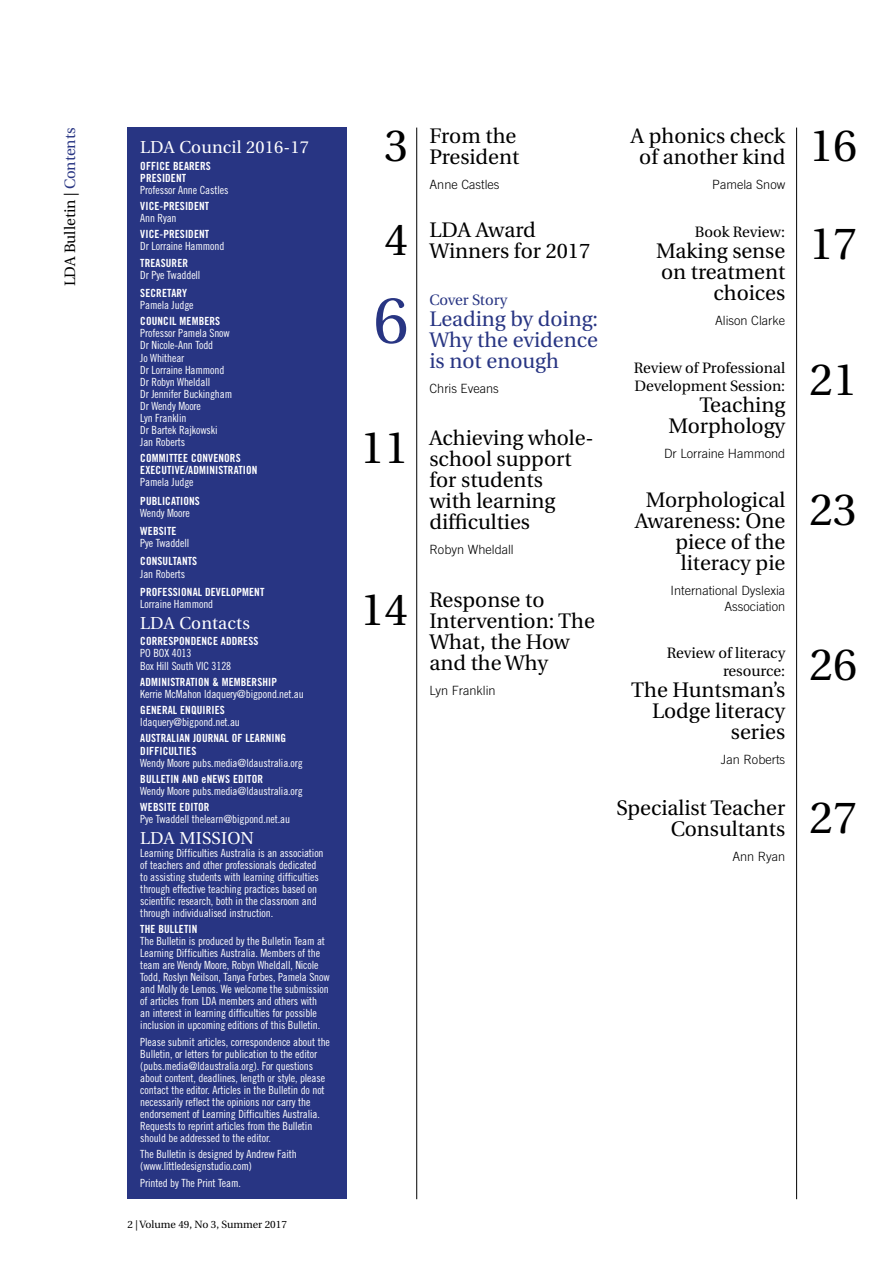
<style>
.page{position:relative;width:893px;height:1263px;background:#fff}
.page>*{position:absolute;margin:0;border:0;box-sizing:border-box;transform-origin:0 0}
.t1{font:66px "Utopia";color:#283583}
.t2{font:45px/93.6px "Utopia";color:#000}
.t3{font:21px/21px "Utopia";color:#000;text-align:right}
.t4{font:21px/21px "Utopia";color:#283583;text-align:justify}
.t5{font:17.25px "Utopia";letter-spacing:.01em;color:#fff}
.t6{font:15px/18px "Utopia";color:#000}
.t7{font:15px "Utopia";color:#283583}
.t8{font:300 12.75px/16.5px "Trade Gothic";color:#000;text-align:right}
.t9{font:11.25px/12px "Trade Gothic Cond Eighteen";letter-spacing:-.01em;color:#fff}
.t10{font:11.25px/12px "Trade Gothic Bold Cond Twenty";letter-spacing:.01em;color:#fff}
.t11{font:10.5px "Utopia";color:#000}
.s1{color:#283583}
</style>
<div class="page">
<hr style="left:416px;top:128px;width:1px;height:1071px;background:#000">
<hr style="left:796px;top:128px;width:1px;height:1071px;background:#000">
<div style="left:128px;top:128px;width:219px;height:1071px;background:#283583"></div>
<h3 class="t6" style="left:61px;top:286px;width:160px;rotate:-90deg">LDA Bulletin | <span class="s1">Contents</span></h3>
<h3 class="t3" style="left:429px;top:126px;width:91px;text-align:left">From the<br>President</h3>
<h2 class="t2" style="left:384px;top:100px;width:25px">3<br>4</h2>
<h3 class="t5" style="left:140px;top:138px;width:170px">LDA Council 2016-17</h3>
<p class="t10" style="left:140px;top:159px;width:72px">OFFICE BEARERS<br>PRESIDENT</p>
<p class="t9" style="left:140px;top:183px;width:90px">Professor Anne Castles</p>
<p class="t10" style="left:140px;top:200px;width:70px">VICE-PRESIDENT</p>
<p class="t9" style="left:140px;top:212px;width:38px">Ann Ryan</p>
<p class="t10" style="left:140px;top:228px;width:70px">VICE-PRESIDENT</p>
<p class="t9" style="left:140px;top:240px;width:86px">Dr Lorraine Hammond</p>
<p class="t10" style="left:140px;top:256px;width:49px">TREASURER</p>
<p class="t9" style="left:140px;top:268px;width:62px">Dr Pye Twaddell</p>
<p class="t10" style="left:140px;top:287px;width:48px">SECRETARY</p>
<p class="t9" style="left:140px;top:299px;width:55px">Pamela Judge</p>
<p class="t10" style="left:140px;top:315px;width:81px">COUNCIL MEMBERS</p>
<p class="t9" style="left:140px;top:327px;width:93px">Professor Pamela Snow<br>Dr Nicole-Ann Todd<br>Jo Whithear<br>Dr Lorraine Hammond<br>Dr Robyn Wheldall<br>Dr Jennifer Buckingham<br>Dr Wendy Moore<br>Lyn Franklin<br>Dr Bartek Rajkowski<br>Jan Roberts</p>
<p class="t10" style="left:140px;top:452px;width:119px">COMMITTEE CONVENORS<br>EXECUTIVE/ADMINISTRATION</p>
<p class="t9" style="left:140px;top:476px;width:55px">Pamela Judge</p>
<p class="t10" style="left:140px;top:494px;width:61px">PUBLICATIONS</p>
<p class="t9" style="left:140px;top:506px;width:51px">Wendy Moore</p>
<p class="t10" style="left:140px;top:525px;width:38px">WEBSITE</p>
<p class="t9" style="left:140px;top:537px;width:50px">Pye Twaddell</p>
<p class="t10" style="left:140px;top:555px;width:58px">CONSULTANTS</p>
<p class="t9" style="left:140px;top:567px;width:46px">Jan Roberts</p>
<p class="t10" style="left:140px;top:586px;width:126px">PROFESSIONAL DEVELOPMENT</p>
<p class="t9" style="left:140px;top:598px;width:74px">Lorraine Hammond</p>
<h3 class="t5" style="left:140px;top:614px;width:111px">LDA Contacts</h3>
<p class="t10" style="left:140px;top:635px;width:120px">CORRESPONDENCE ADDRESS</p>
<p class="t9" style="left:140px;top:647px;width:92px">PO BOX 4013<br>Box Hill South VIC 3128</p>
<p class="t10" style="left:140px;top:676px;width:138px">ADMINISTRATION &amp; MEMBERSHIP</p>
<p class="t9" style="left:140px;top:688px;width:165px">Kerrie McMahon ldaquery@bigpond.net.au</p>
<p class="t10" style="left:140px;top:704px;width:86px">GENERAL ENQUIRIES</p>
<p class="t9" style="left:140px;top:716px;width:101px">ldaquery@bigpond.net.au</p>
<p class="t10" style="left:140px;top:732px;width:147px">AUSTRALIAN JOURNAL OF LEARNING<br>DIFFICULTIES</p>
<p class="t9" style="left:140px;top:756px;width:164px">Wendy Moore pubs.media@ldaustralia.org</p>
<p class="t10" style="left:140px;top:773px;width:124px">BULLETIN AND eNEWS EDITOR</p>
<p class="t9" style="left:140px;top:785px;width:164px">Wendy Moore pubs.media@ldaustralia.org</p>
<p class="t10" style="left:140px;top:801px;width:71px">WEBSITE EDITOR</p>
<p class="t9" style="left:140px;top:813px;width:151px">Pye Twaddell thelearn@bigpond.net.au</p>
<h3 class="t5" style="left:140px;top:829px;width:115px">LDA MISSION</h3>
<p class="t9" style="left:140px;top:846px;width:185px">Learning Difficulties Australia is an association of teachers and other professionals dedicated to assisting students with learning difficulties through effective teaching practices based on scientific research, both in the classroom and through individualised instruction.</p>
<p class="t10" style="left:140px;top:923px;width:59px">THE BULLETIN</p>
<p class="t9" style="left:140px;top:935px;width:191px">The Bulletin is produced by the Bulletin Team at Learning Difficulties Australia. Members of the team are Wendy Moore, Robyn Wheldall, Nicole Todd, Roslyn Neilson, Tanya Forbes, Pamela Snow and Molly de Lemos. We welcome the submission of articles from LDA members and others with an interest in learning difficulties for possible inclusion in upcoming editions of this Bulletin.</p>
<p class="t9" style="left:140px;top:1035px;width:191px">Please submit articles, correspondence about the Bulletin, or letters for publication to the editor (pubs.media@ldaustralia.org). For questions about content, deadlines, length or style, please contact the editor. Articles in the Bulletin do not necessarily reflect the opinions nor carry the endorsement of Learning Difficulties Australia.<br>Requests to reprint articles from the Bulletin should be addressed to the editor.</p>
<p class="t9" style="left:140px;top:1148px;width:158px">The Bulletin is designed by Andrew Faith (www.littledesignstudio.com)</p>
<p class="t9" style="left:140px;top:1176px;width:102px">Printed by The Print Team.</p>
<p class="t8" style="left:429px;top:176px;width:72px">Anne Castles</p>
<h3 class="t3" style="left:429px;top:220px;width:162px;text-align:left">LDA Award<br>Winners for 2017</h3>
<h3 class="t7" style="left:429px;top:291px;width:79px">Cover Story</h3>
<h3 class="t4" style="left:429px;top:308px;width:170px">Leading by doing:<br>Why the evidence is not enough</h3>
<p class="t8" style="left:429px;top:380px;width:71px">Chris Eveans</p>
<h3 class="t3" style="left:429px;top:428px;width:166px;text-align:left">Achieving whole&shy;school support for students<br>with learning difficulties</h3>
<p class="t8" style="left:429px;top:541px;width:86px">Robyn Wheldall</p>
<h3 class="t3" style="left:429px;top:590px;width:167px;text-align:left">Response to<br>Intervention: The<br>What, the How and the Why</h3>
<p class="t8" style="left:429px;top:682px;width:68px">Lyn Franklin</p>
<h1 class="t1" style="left:373px;top:284px;width:36px">6</h1>
<h2 class="t2" style="left:360px;top:402px;width:49px">11</h2>
<h2 class="t2" style="left:360px;top:564px;width:49px">14</h2>
<p class="t11" style="left:128px;top:1219px;width:161px">2 | Volume 49, No 3, Summer 2017</p>
<h3 class="t3" style="left:631px;top:126px;width:156px;text-align:center">A phonics check of another kind</h3>
<p class="t8" style="left:712px;top:176px;width:74px">Pamela Snow</p>
<h3 class="t6" style="left:695px;top:223px;width:92px">Book Review:</h3>
<h3 class="t3" style="left:656px;top:240px;width:131px">Making sense on treatment choices</h3>
<p class="t8" style="left:715px;top:312px;width:72px">Alison Clarke</p>
<h3 class="t6" style="left:634px;top:359px;width:153px">Review of Professional<br>Development Session:</h3>
<h3 class="t3" style="left:669px;top:394px;width:118px">Teaching<br>Morphology</h3>
<p class="t8" style="left:664px;top:445px;width:123px">Dr Lorraine Hammond</p>
<h3 class="t3" style="left:635px;top:490px;width:152px">Morphological<br>Awareness: One piece of the literacy pie</h3>
<p class="t8" style="left:670px;top:582px;width:116px">International Dyslexia<br>Association</p>
<h3 class="t6" style="left:667px;top:644px;width:120px;text-align:right">Review of literacy resource:</h3>
<h3 class="t3" style="left:631px;top:679px;width:155px">The Huntsman’s<br>Lodge literacy series</h3>
<p class="t8" style="left:721px;top:751px;width:66px">Jan Roberts</p>
<h3 class="t3" style="left:617px;top:798px;width:170px">Specialist Teacher<br>Consultants</h3>
<p class="t8" style="left:732px;top:848px;width:54px">Ann Ryan</p>
<h2 class="t2" style="left:809px;top:98px;width:49px;line-height:97.8px">16<br>17</h2>
<h2 class="t2" style="left:809px;top:334px;width:49px">21</h2>
<h2 class="t2" style="left:809px;top:464px;width:49px">23</h2>
<h2 class="t2" style="left:809px;top:619px;width:49px">26</h2>
<h2 class="t2" style="left:809px;top:772px;width:49px">27</h2>
</div>
